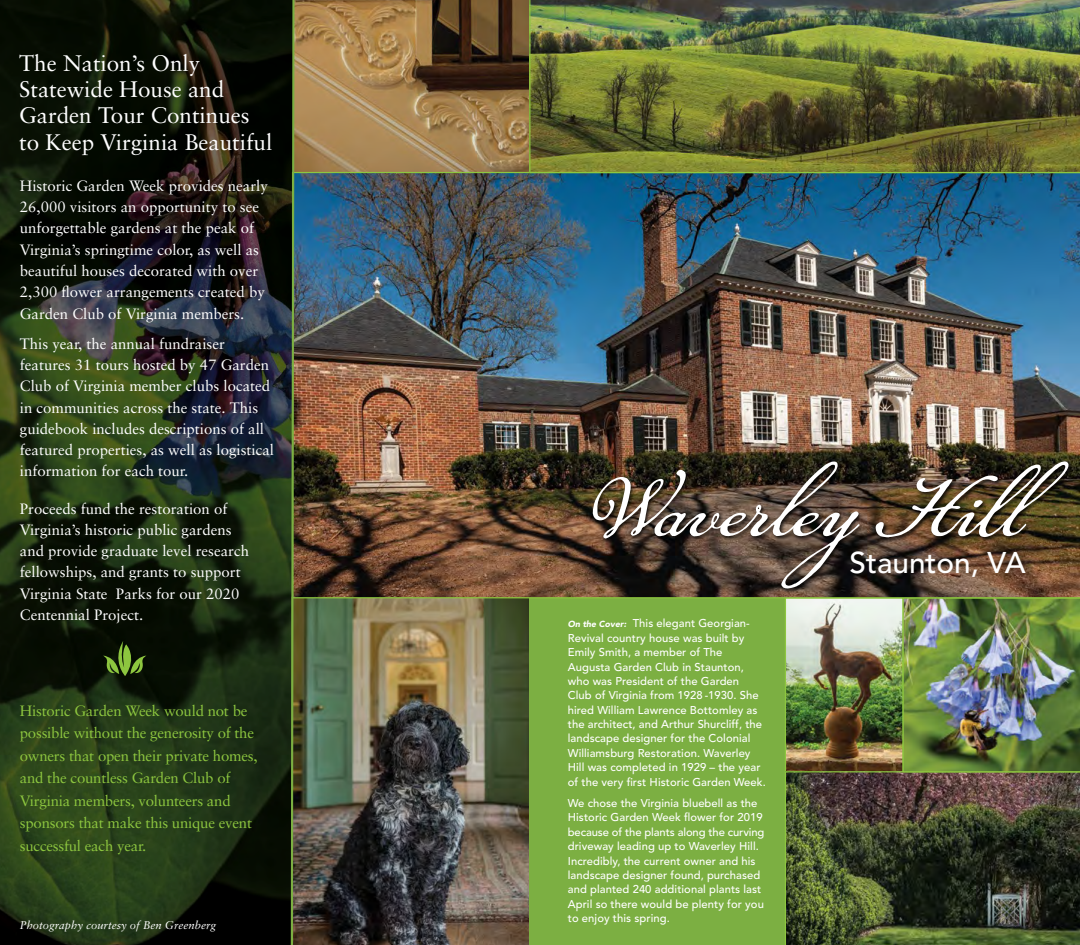
<style>
.page{position:relative;width:1080px;height:945px;background:#fff}
.page>*{position:absolute;margin:0;border:0;box-sizing:border-box;transform-origin:0 0}
.t1{font:88px "Daisy Lau";color:#fff}
.t2{font:500 29.75px "Avenir";color:#fff}
.t3{font:22.5px/26.2px "Sabon";color:#fff}
.t4{font:15px/21.2px "Sabon";color:#fff}
.t5{font:15px/22.5px "Sabon";letter-spacing:-.015em;color:#8dc63f}
.t6{font:500 11.25px/14.4px "Avenir";letter-spacing:.005em;color:#fff}
.t7{font:italic 11.25px "Sabon";color:#fff}
.s1{font-weight:900;font-style:italic;font-size:8.75px}
</style>
<div class="page">
<svg style="left:295px;top:0;width:234px;height:172px;background:#937248"></svg>
<svg style="left:0;top:0;width:291px;height:945px;background:#1a2512"></svg>
<img style="left:295px;top:598px;width:234px;height:347px">
<svg style="left:103px;top:641px;width:44px;height:35px;background:#324a16"></svg>
<div style="left:529px;top:598px;width:266px;height:347px;background:#7caf42"></div>
<img style="left:787px;top:599px;width:115px;height:171px">
<div style="left:785px;top:597px;width:119px;height:175px;border:1px solid #8dc63f"></div>
<img style="left:785px;top:771px;width:295px;height:174px">
<img style="left:903px;top:598px;width:177px;height:174px">
<img style="left:295px;top:172px;width:785px;height:426px">
<div style="left:591px;top:460px;width:483px;height:134px;background:#000;opacity:.85"></div>
<img style="left:529px;top:0;width:551px;height:173px">
<img style="left:291px;top:0;width:4px;height:945px">
<h3 class="t3" style="left:19px;top:50px;width:254px">The Nation’s Only<br>Statewide House and<br>Garden Tour Continues to Keep Virginia Beautiful</h3>
<p class="t4" style="left:20px;top:175px;width:250px">Historic Garden Week provides nearly 26,000 visitors an opportunity to see unforgettable gardens at the peak of Virginia’s springtime color, as well as beautiful houses decorated with over 2,300 flower arrangements created by Garden Club of Virginia members.</p>
<p class="t4" style="left:20px;top:333px;width:256px">This year, the annual fundraiser features 31 tours hosted by 47 Garden Club of Virginia member clubs located in communities across the state. This guidebook includes descriptions of all featured properties, as well as logistical information for each tour.</p>
<h3 class="t4" style="left:20px;top:498px;width:231px">Proceeds fund the restoration of<br>Virginia’s historic public gardens and provide graduate level research fellowships, and grants to support<br>Virginia State Parks for our 2020<br>Centennial Project.</h3>
<h3 class="t5" style="left:20px;top:699px;width:239px">Historic Garden Week would not be possible without the generosity of the owners that open their private homes, and the countless Garden Club of Virginia members, volunteers and sponsors that make this unique event successful each year.</h3>
<p class="t7" style="left:20px;top:919px;width:198px">Photography courtesy of Ben Greenberg</p>
<h1 class="t1" style="left:593px;top:454px;width:479px">Waverley Hill</h1>
<h2 class="t2" style="left:850px;top:545px;width:178px">Staunton, VA</h2>
<p class="t6" style="left:568px;top:617px;width:200px"><span class="s1">On the Cover:</span> This elegant Georgian-Revival country house was built by Emily Smith, a member of The Augusta Garden Club in Staunton, who was President of the Garden Club of Virginia from 1928 -1930. She hired William Lawrence Bottomley as the architect, and Arthur Shurcliff, the landscape designer for the Colonial Williamsburg Restoration. Waverley Hill was completed in 1929 – the year of the very first Historic Garden Week.</p>
<p class="t6" style="left:568px;top:796px;width:198px">We chose the Virginia bluebell as the Historic Garden Week flower for 2019 because of the plants along the curving driveway leading up to Waverley Hill.<br>Incredibly, the current owner and his landscape designer found, purchased and planted 240 additional plants last April so there would be plenty for you to enjoy this spring.</p>
</div>
